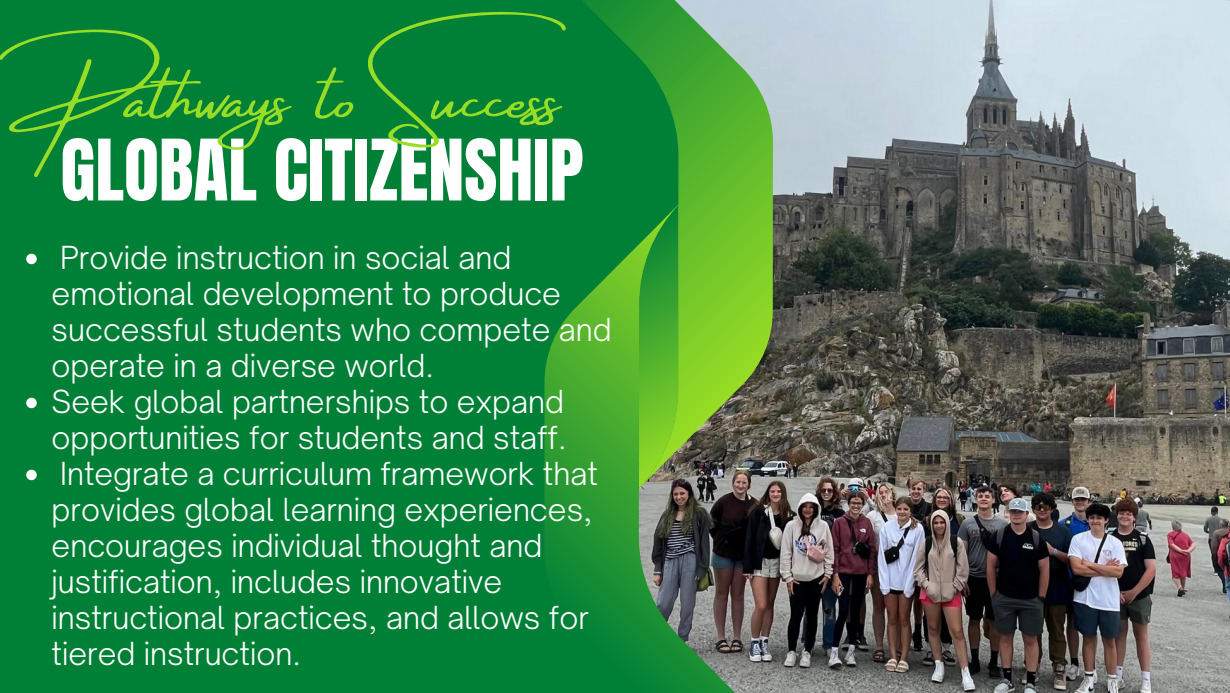
<style>
.page{position:relative;width:1230px;height:693px;background:#008037}
.page>*{position:absolute;margin:0;border:0;box-sizing:border-box;transform-origin:0 0}
.t1{font:72px "Anton";color:#fff}
.t2{font:72px "Amsterdam Four";color:#98dd25}
.t3{font:300 30.4px/36px "Open Sauce One";color:#fff}
</style>
<div class="page">
<img style="left:766px;top:0;width:464px;height:693px">
<svg style="left:583px;top:0;width:190px;height:488px"></svg>
<svg style="left:544px;top:205px;width:222px;height:488px"></svg>
<svg style="left:26px;top:254px;width:11px;height:10px"></svg>
<svg style="left:26px;top:398px;width:11px;height:10px"></svg>
<svg style="left:26px;top:470px;width:11px;height:10px"></svg>
<p class="t2" style="left:28px;top:59px;width:554px">Pathways to Success</p>
<p class="t1" style="left:60px;top:119px;width:525px">GLOBAL CITIZENSHIP</p>
<p class="t3" style="left:52px;top:239px;width:562px">Provide instruction in social and emotional development to produce successful students who compete and operate in a diverse world.</p>
<p class="t3" style="left:52px;top:383px;width:516px">Seek global partnerships to expand opportunities for students and staff.</p>
<p class="t3" style="left:52px;top:455px;width:548px">Integrate a curriculum framework that provides global learning experiences, encourages individual thought and justification, includes innovative instructional practices, and allows for tiered instruction.</p>
</div>
